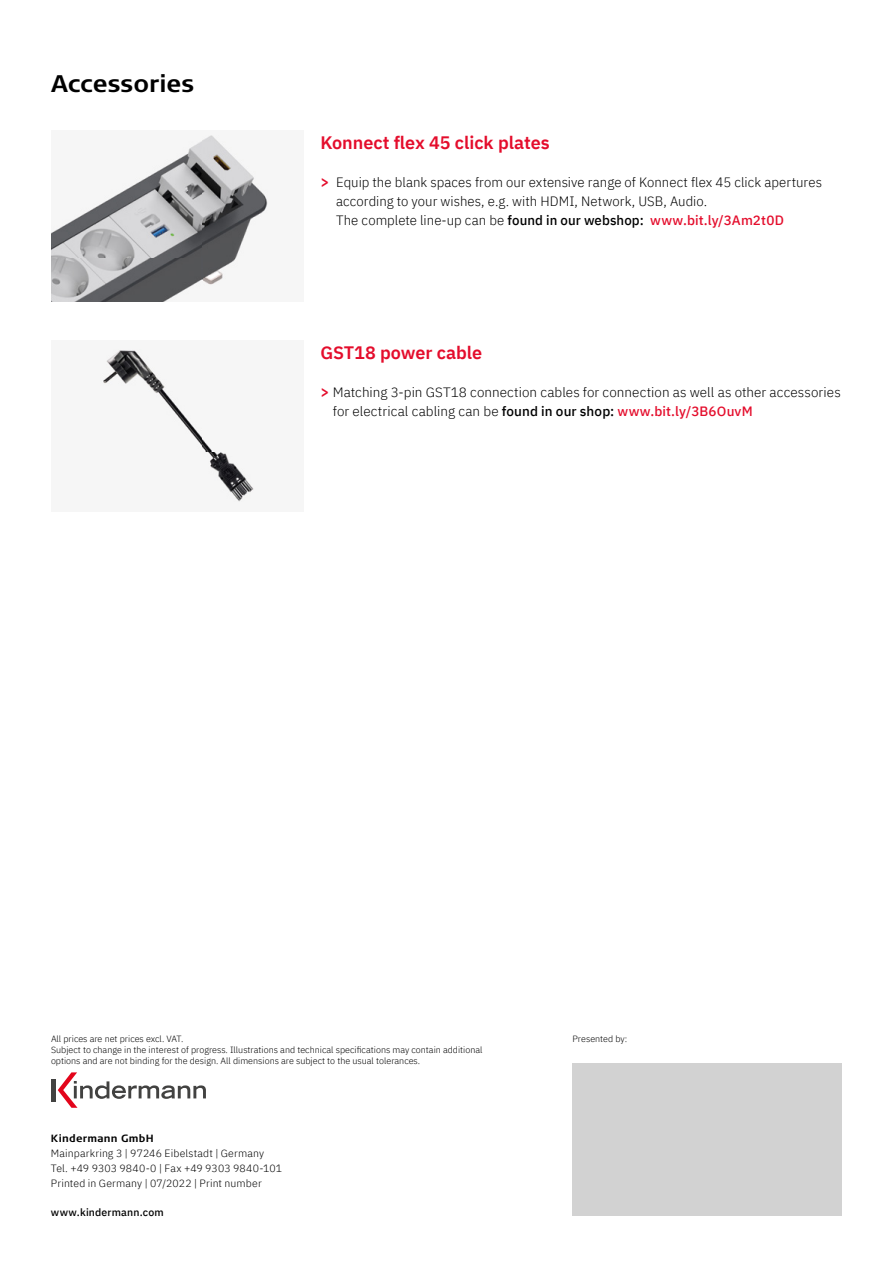
<style>
.page{position:relative;width:893px;height:1263px;background:#fff}
.page>*{position:absolute;margin:0;border:0;box-sizing:border-box;transform-origin:0 0}
.t1{font:500 24px "Signa";color:#000}
.t2{font:600 18px "IBM Plex Sans";color:#e40d2c}
.t3{font:300 13.5px/19px "IBM Plex Sans";letter-spacing:.005em;color:#000}
.t4{font:300 10.5px/14.9px "IBM Plex Sans";letter-spacing:.015em;color:#000}
.t5{font:500 10.5px "IBM Plex Sans";letter-spacing:.02em;color:#000}
.t6{font:500 10.5px "Signa";letter-spacing:.025em;color:#000}
.t7{font:300 9px/10.8px "IBM Plex Sans";color:#000}
.s1{font-weight:600;font-size:15px;color:#e40d2c}
.s2{font-weight:500}
.s3{font-weight:500;color:#e40d2c}
</style>
<div class="page">
<div style="left:51px;top:340px;width:252px;height:171px;background:#f6f6f6"></div>
<img style="left:103px;top:350px;width:150px;height:151px">
<img style="left:51px;top:135px;width:217px;height:167px">
<div style="left:573px;top:1063px;width:269px;height:153px;background:#d2d2d2"></div>
<div style="left:51px;top:1079px;width:5px;height:22px;background:#424241"></div>
<svg style="left:58px;top:1072px;width:148px;height:36px"></svg>
<h1 class="t1" style="left:51px;top:67px;width:145px">Accessories</h1>
<h2 class="t2" style="left:320px;top:129px;width:231px">Konnect flex 45 click plates</h2>
<p class="t3" style="left:336px;top:172px;width:487px;text-indent:-16px"><span class="s1">&gt;</span> Equip the blank spaces from our extensive range of Konnect flex 45 click apertures according to your wishes, e.g. with HDMI, Network, USB, Audio.<br>The complete line-up can be <span class="s2">found in our webshop:</span> <span class="s3">www.bit.ly/3Am2t0D</span></p>
<h2 class="t2" style="left:320px;top:338px;width:163px">GST18 power cable</h2>
<p class="t3" style="left:333px;top:381px;width:509px;text-indent:-13px"><span class="s1">&gt;</span> Matching 3-pin GST18 connection cables for connection as well as other accessories for electrical cabling can be <span class="s2">found in our shop:</span> <span class="s3">www.bit.ly/3B6OuvM</span></p>
<p class="t7" style="left:51px;top:1033px;width:433px">All prices are net prices excl. VAT.<br>Subject to change in the interest of progress. Illustrations and technical specifications may contain additional options and are not binding for the design. All dimensions are subject to the usual tolerances.</p>
<p class="t7" style="left:573px;top:1033px;width:56px">Presented by:</p>
<p class="t6" style="left:51px;top:1131px;width:104px">Kindermann GmbH</p>
<p class="t4" style="left:51px;top:1145px;width:233px">Mainparkring 3 | 97246 Eibelstadt | Germany<br>Tel. +49 9303 9840-0 | Fax +49 9303 9840-101<br>Printed in Germany | 07/2022 | Print number</p>
<p class="t5" style="left:51px;top:1204px;width:114px">www.kindermann.com</p>
</div>
